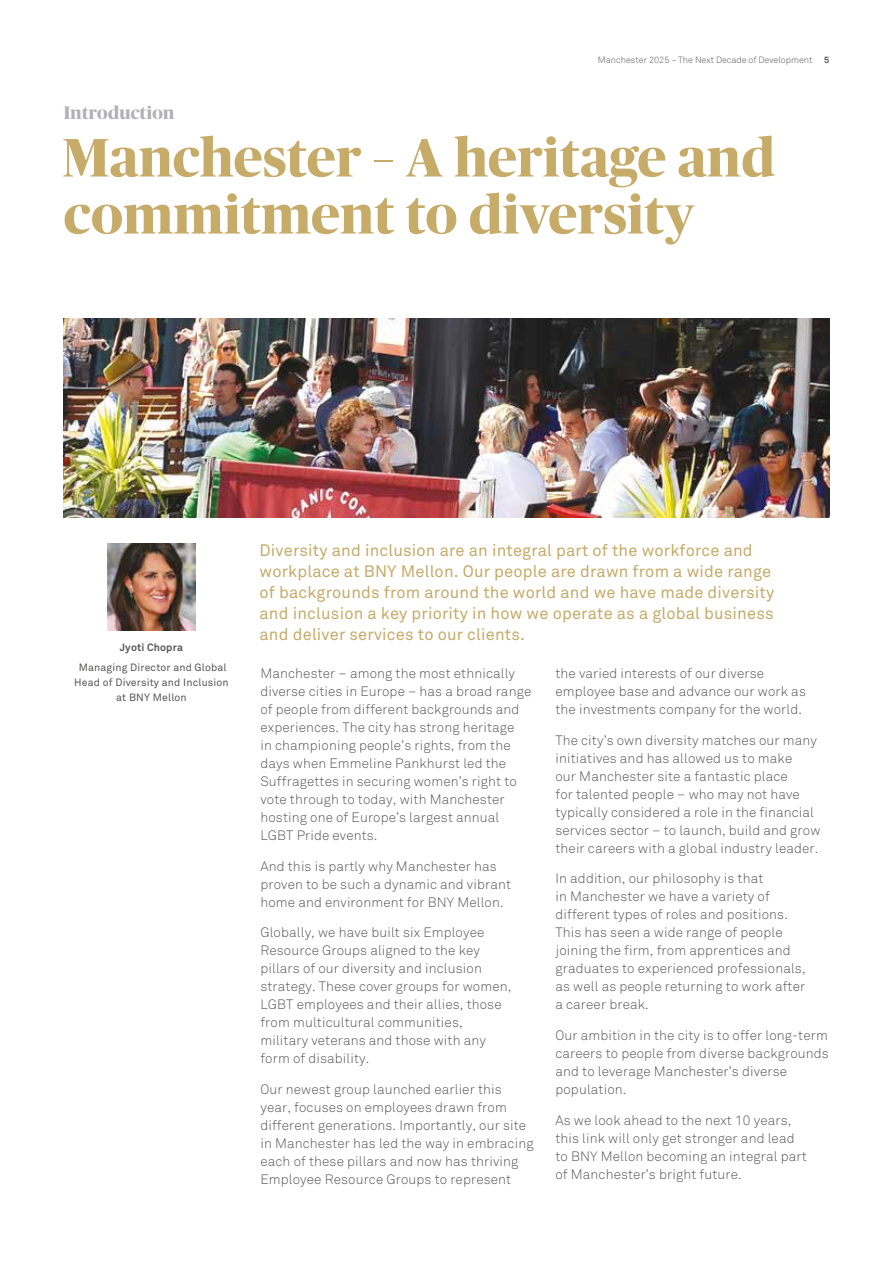
<style>
.page{position:relative;width:893px;height:1263px;background:#fff}
.page>*{position:absolute;margin:0;border:0;box-sizing:border-box;transform-origin:0 0}
.t1{font:700 54px/57px "Publico Banner";letter-spacing:.015em;color:#c6ab69}
.t2{font:700 18px "Publico Banner";letter-spacing:.015em;color:#b1b0b3}
.t3{font:16.5px/21px "Akkurat";letter-spacing:.01em;color:#c6ab69}
.t4{font:300 13.5px/18px "Akkurat";letter-spacing:.01em;color:#575756}
.t5{font:10.5px/15px "Akkurat";letter-spacing:.015em;color:#575756;text-align:center}
.t6{font:700 10.5px "Akkurat";letter-spacing:.015em;color:#575756}
.t7{font:300 9px "Akkurat";color:#575756}
.t8{font:700 9px "Akkurat";color:#575756}
</style>
<div class="page">
<img style="left:64px;top:318px;width:765px;height:199px">
<img style="left:108px;top:543px;width:87px;height:88px">
<p class="t7" style="left:598px;top:55px;width:216px">Manchester 2025 – The Next Decade of Development</p>
<p class="t8" style="left:824px;top:54px;width:7px">5</p>
<h2 class="t2" style="left:64px;top:100px;width:112px">Introduction</h2>
<h1 class="t1" style="left:63px;top:126px;width:713px">Manchester – A heritage and commitment to diversity</h1>
<p class="t6" style="left:120px;top:641px;width:64px">Jyoti Chopra</p>
<p class="t5" style="left:74px;top:660px;width:156px">Managing Director and Global<br>Head of Diversity and Inclusion at BNY Mellon</p>
<p class="t3" style="left:260px;top:540px;width:516px">Diversity and inclusion are an integral part of the workforce and workplace at BNY Mellon. Our people are drawn from a wide range of backgrounds from around the world and we have made diversity and inclusion a key priority in how we operate as a global business and deliver services to our clients.</p>
<p class="t4" style="left:260px;top:664px;width:272px">Manchester – among the most ethnically diverse cities in Europe – has a broad range of people from different backgrounds and experiences. The city has strong heritage<br>in championing people’s rights, from the days when Emmeline Pankhurst led the Suffragettes in securing women’s right to vote through to today, with Manchester hosting one of Europe’s largest annual LGBT Pride events.</p>
<p class="t4" style="left:260px;top:857px;width:252px">And this is partly why Manchester has proven to be such a dynamic and vibrant home and environment for BNY Mellon.</p>
<p class="t4" style="left:260px;top:924px;width:252px">Globally, we have built six Employee Resource Groups aligned to the key pillars of our diversity and inclusion strategy. These cover groups for women, LGBT employees and their allies, those from multicultural communities, military veterans and those with any form of disability.</p>
<p class="t4" style="left:260px;top:1081px;width:275px">Our newest group launched earlier this year, focuses on employees drawn from different generations. Importantly, our site in Manchester has led the way in embracing each of these pillars and now has thriving Employee Resource Groups to represent</p>
<p class="t4" style="left:555px;top:664px;width:252px">the varied interests of our diverse employee base and advance our work as the investments company for the world.</p>
<p class="t4" style="left:555px;top:731px;width:267px">The city’s own diversity matches our many initiatives and has allowed us to make<br>our Manchester site a fantastic place<br>for talented people – who may not have typically considered a role in the financial services sector – to launch, build and grow their careers with a global industry leader.</p>
<p class="t4" style="left:555px;top:870px;width:252px">In addition, our philosophy is that<br>in Manchester we have a variety of different types of roles and positions.<br>This has seen a wide range of people joining the firm, from apprentices and graduates to experienced professionals, as well as people returning to work after a career break.</p>
<p class="t4" style="left:555px;top:1027px;width:275px">Our ambition in the city is to offer long-term careers to people from diverse backgrounds and to leverage Manchester’s diverse population.</p>
<p class="t4" style="left:555px;top:1111px;width:253px">As we look ahead to the next 10 years, this link will only get stronger and lead to BNY Mellon becoming an integral part of Manchester’s bright future.</p>
</div>
